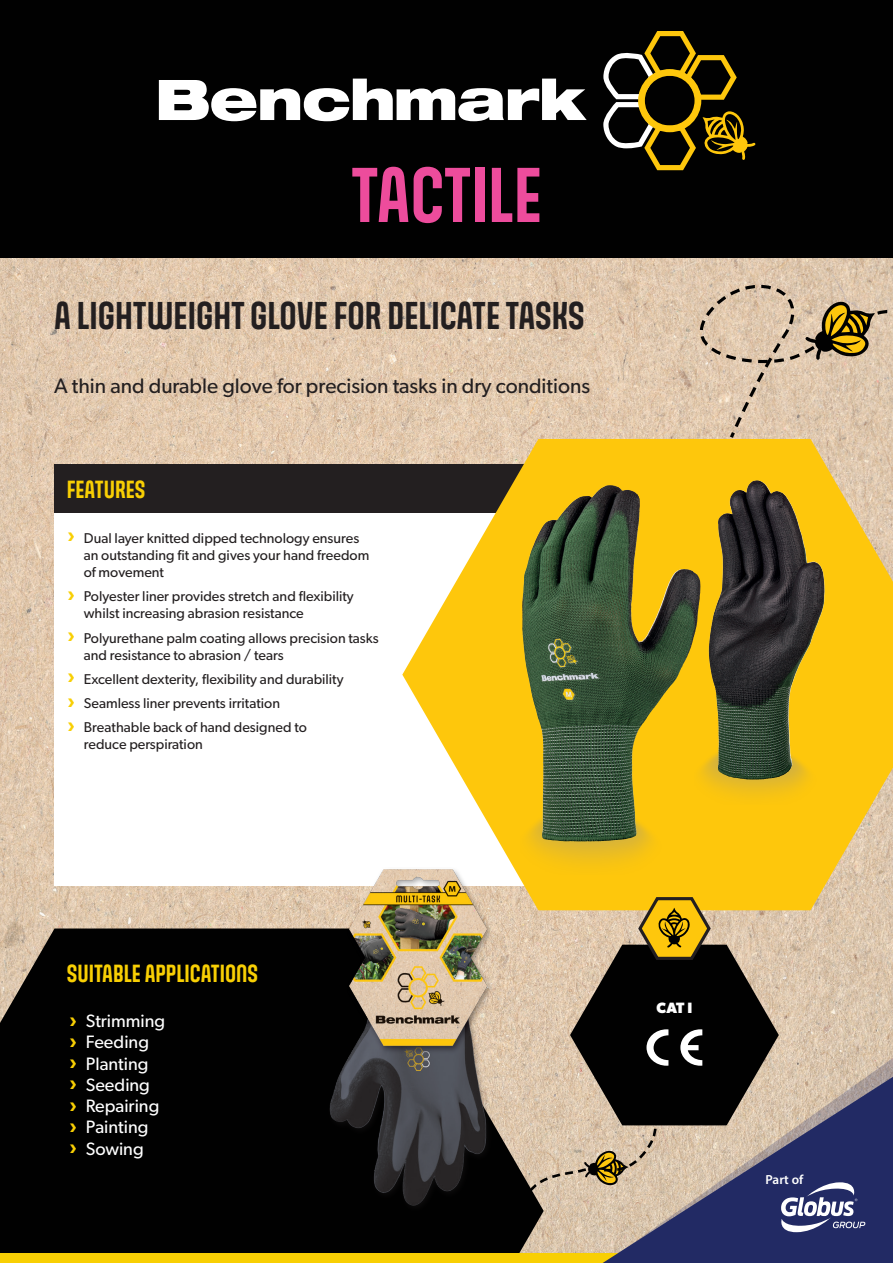
<style>
.page{position:relative;width:893px;height:1263px;background:#fff}
.page>*{position:absolute;margin:0;border:0;box-sizing:border-box;transform-origin:0 0}
.PRODUCT_NAME{font:700 75px "Gala";color:#ed4c9c}
.SHORT_DESCRIPTION{font:700 37.5px "Gala";color:#231f20}
.PANEL_HEADING{font:700 24px "Gala";color:#f8cf04}
.LONG_DESCRIPTION{font:21px "Gibson";color:#231f20}
.t1{font:18px "Gibson";color:#fff}
.CERTIFICATION_White{font:700 15px "Gibson";color:#fff}
.t2{font:14.25px/17.1px "Gibson";color:#231f20}
.t3{font:600 13.2px "Myriad Pro";color:#fff}
</style>
<div class="page">
<img style="left:0;top:257px;width:893px;height:996px">
<div style="left:0;top:0;width:893px;height:257px;background:#010101"></div>
<svg style="left:688px;top:271px;width:205px;height:168px;background:#d1ba9e"></svg>
<svg style="left:159px;top:79px;width:428px;height:42px"></svg>
<svg style="left:603px;top:31px;width:152px;height:139px"></svg>
<div style="left:0;top:928px;width:544px;height:325px;background:#010101"></div>
<div style="left:0;top:1253px;width:893px;height:10px;background:#f8cf04"></div>
<svg style="left:595px;top:1077px;width:298px;height:186px;background:#2f3466"></svg>
<div style="left:54px;top:512px;width:593px;height:373px;background:#fff"></div>
<div style="left:54px;top:464px;width:496px;height:49px;background:#231f20"></div>
<svg style="left:402px;top:439px;width:491px;height:471px;background:#bca23a"></svg>
<svg style="left:517px;top:894px;width:348px;height:346px;background:#908271"></svg>
<img style="left:520px;top:804px;width:142px;height:71px">
<img style="left:694px;top:743px;width:123px;height:62px">
<img style="left:732px;top:480px;width:24px;height:15px">
<img style="left:574px;top:485px;width:35px;height:16px">
<img style="left:329px;top:858px;width:164px;height:360px">
<svg style="left:70px;top:1017px;width:6px;height:9px"></svg>
<svg style="left:70px;top:1038px;width:6px;height:9px"></svg>
<svg style="left:70px;top:1060px;width:6px;height:8px"></svg>
<svg style="left:70px;top:1081px;width:6px;height:8px"></svg>
<svg style="left:70px;top:1102px;width:6px;height:9px"></svg>
<svg style="left:70px;top:1123px;width:6px;height:9px"></svg>
<svg style="left:70px;top:1145px;width:6px;height:8px"></svg>
<p class="PRODUCT_NAME" style="left:351px;top:145px;width:193px">TACTILE</p>
<p class="SHORT_DESCRIPTION" style="left:54px;top:290px;width:532px">A LIGHTWEIGHT GLOVE FOR DELICATE TASKS</p>
<p class="LONG_DESCRIPTION" style="left:54px;top:373px;width:538px">A thin and durable glove for precision tasks in dry conditions</p>
<p class="PANEL_HEADING" style="left:67px;top:473px;width:80px">FEATURES</p>
<p class="t2" style="left:84px;top:529px;width:287px">Dual layer knitted dipped technology ensures an outstanding fit and gives your hand freedom of movement</p>
<p class="t2" style="left:84px;top:588px;width:271px">Polyester liner provides stretch and flexibility whilst increasing abrasion resistance</p>
<p class="t2" style="left:84px;top:629px;width:296px">Polyurethane palm coating allows precision tasks and resistance to abrasion / tears</p>
<p class="t2" style="left:84px;top:670px;width:261px">Excellent dexterity, flexibility and durability</p>
<p class="t2" style="left:84px;top:694px;width:198px">Seamless liner prevents irritation</p>
<p class="t2" style="left:84px;top:718px;width:225px">Breathable back of hand designed to reduce perspiration</p>
<p class="PANEL_HEADING" style="left:67px;top:957px;width:193px">SUITABLE APPLICATIONS</p>
<p class="t1" style="left:86px;top:1010px;width:81px">Strimming</p>
<p class="t1" style="left:86px;top:1031px;width:65px">Feeding</p>
<p class="t1" style="left:86px;top:1053px;width:64px">Planting</p>
<p class="t1" style="left:86px;top:1074px;width:66px">Seeding</p>
<p class="t1" style="left:86px;top:1095px;width:75px">Repairing</p>
<p class="t1" style="left:86px;top:1116px;width:64px">Painting</p>
<p class="t1" style="left:86px;top:1138px;width:59px">Sowing</p>
<p class="CERTIFICATION_White" style="left:657px;top:998px;width:37px">CAT I</p>
<p class="t3" style="left:765px;top:1171px;width:39px">Part of</p>
</div>
